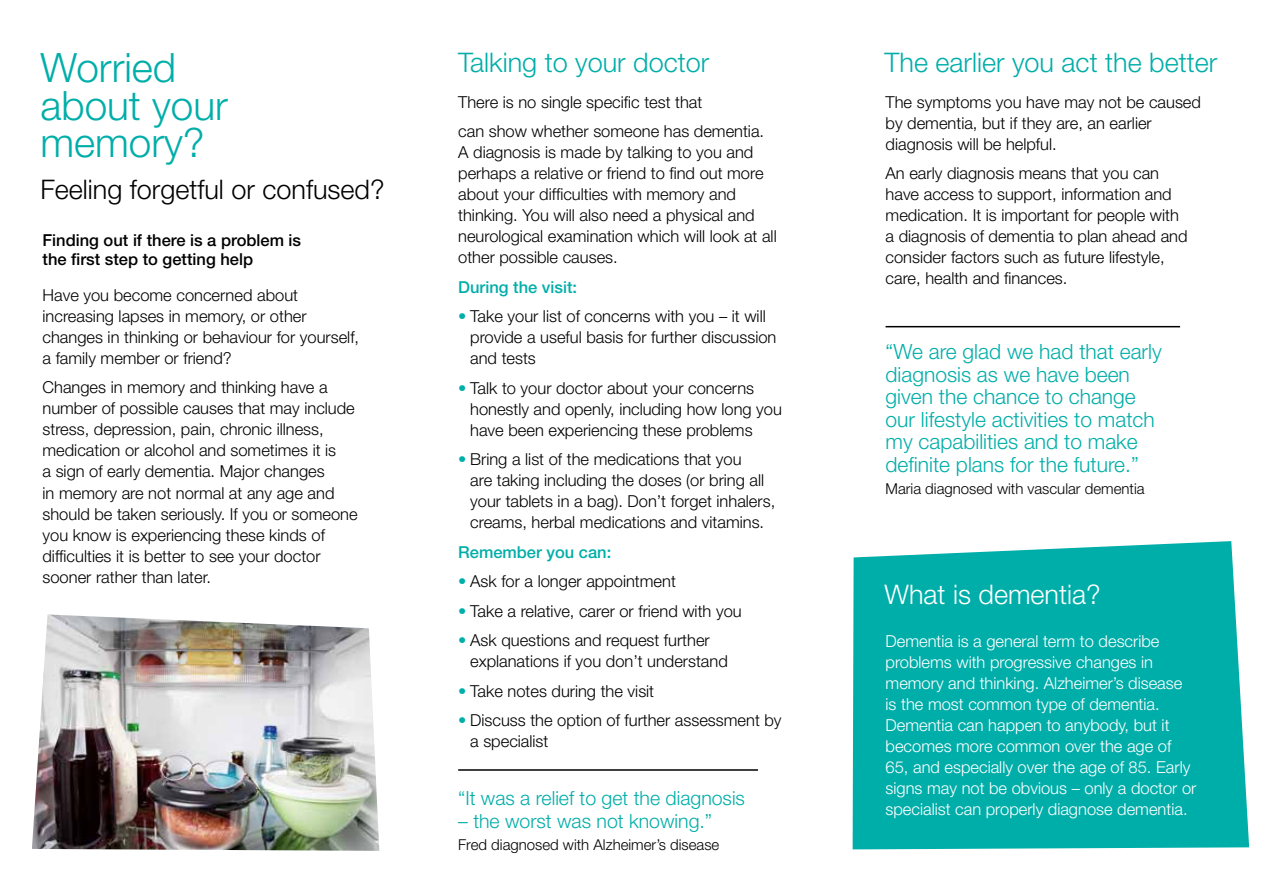
<style>
.page{position:relative;width:1263px;height:893px;background:#fff}
.page>*{position:absolute;margin:0;border:0;box-sizing:border-box;transform-origin:0 0}
.t1{font:300 40.5px/37.5px "Helvetica Neue LT Pro";color:#00aea9}
.t2{font:300 27px "Helvetica Neue LT Pro";color:#00aea9}
.t3{font:300 27px "Helvetica Neue LT Pro";color:#000}
.t4{font:300 27px "Helvetica Neue LT Pro";color:#fff}
.t5{font:300 21px/22.5px "Helvetica Neue LT Pro";color:#00aea9}
.t6{font:300 19.5px "Helvetica Neue LT Pro";color:#00aea9}
.t7{font:300 16.5px/21px "Helvetica Neue LT Pro";color:#000}
.t8{font:300 16.5px/21px "Helvetica Neue LT Pro";color:#fff}
.t9{font:500 16.5px/19.8px "Helvetica Neue LT Pro";color:#000}
.t10{font:500 16.5px "Helvetica Neue LT Pro";color:#00aea9}
.t11{font:300 15px "Helvetica Neue LT Pro";color:#000}
.s1{color:#00aea9}
</style>
<div class="page">
<div style="left:853px;top:541px;width:396px;height:308px;background:#00aea9"></div>
<img style="left:32px;top:614px;width:347px;height:237px">
<hr style="left:458px;top:769px;width:300px;height:2px;background:#000">
<hr style="left:885px;top:326px;width:295px;height:1px;background:#000">
<h1 class="t1" style="left:40px;top:48px;width:189px">Worried about your memory?</h1>
<h2 class="t3" style="left:40px;top:173px;width:346px">Feeling forgetful or confused?</h2>
<p class="t9" style="left:43px;top:230px;width:260px">Finding out if there is a problem is the first step to getting help</p>
<p class="t7" style="left:43px;top:284px;width:318px">Have you become concerned about increasing lapses in memory, or other changes in thinking or behaviour for yourself, a family member or friend?</p>
<p class="t7" style="left:43px;top:377px;width:317px">Changes in memory and thinking have a number of possible causes that may include stress, depression, pain, chronic illness, medication or alcohol and sometimes it is<br>a sign of early dementia. Major changes<br>in memory are not normal at any age and should be taken seriously. If you or someone you know is experiencing these kinds of difficulties it is better to see your doctor sooner rather than later.</p>
<h2 class="t2" style="left:458px;top:46px;width:253px">Talking to your doctor</h2>
<h2 class="t2" style="left:884px;top:46px;width:334px">The earlier you act the better</h2>
<p class="t7" style="left:458px;top:87px;width:307px;line-height:29.5px">There is no single specific test that<br>can show whether someone has dementia.</p>
<p class="t7" style="left:458px;top:141px;width:320px">A diagnosis is made by talking to you and perhaps a relative or friend to find out more about your difficulties with memory and thinking. You will also need a physical and neurological examination which will look at all other possible causes.</p>
<p class="t10" style="left:458px;top:277px;width:120px">During the visit:</p>
<p class="t7" style="left:470px;top:305px;width:308px;text-indent:-12px"><span class="s1">•</span> Take your list of concerns with you – it will provide a useful basis for further discussion and tests</p>
<p class="t7" style="left:470px;top:377px;width:313px;text-indent:-12px"><span class="s1">•</span> Talk to your doctor about your concerns honestly and openly, including how long you have been experiencing these problems</p>
<p class="t7" style="left:470px;top:448px;width:307px;text-indent:-12px"><span class="s1">•</span> Bring a list of the medications that you<br>are taking including the doses (or bring all your tablets in a bag). Don’t forget inhalers, creams, herbal medications and vitamins.</p>
<p class="t10" style="left:458px;top:542px;width:155px">Remember you can:</p>
<p class="t7" style="left:458px;top:570px;width:219px"><span class="s1">•</span> Ask for a longer appointment</p>
<p class="t7" style="left:458px;top:600px;width:285px"><span class="s1">•</span> Take a relative, carer or friend with you</p>
<p class="t7" style="left:470px;top:629px;width:259px;text-indent:-12px"><span class="s1">•</span> Ask questions and request further explanations if you don’t understand</p>
<p class="t7" style="left:458px;top:680px;width:197px"><span class="s1">•</span> Take notes during the visit</p>
<p class="t7" style="left:470px;top:709px;width:313px;text-indent:-12px"><span class="s1">•</span> Discuss the option of further assessment by a specialist</p>
<p class="t6" style="left:458px;top:787px;width:288px">“It was a relief to get the diagnosis</p>
<p class="t6" style="left:458px;top:809px;width:255px">– the worst was not knowing.”</p>
<p class="t11" style="left:458px;top:836px;width:263px">Fred diagnosed with Alzheimer’s disease</p>
<p class="t7" style="left:885px;top:91px;width:317px">The symptoms you have may not be caused by dementia, but if they are, an earlier diagnosis will be helpful.</p>
<p class="t7" style="left:885px;top:162px;width:303px">An early diagnosis means that you can have access to support, information and medication. It is important for people with a diagnosis of dementia to plan ahead and consider factors such as future lifestyle, care, health and finances.</p>
<p class="t5" style="left:885px;top:340px;width:278px">“We are glad we had that early diagnosis as we have been given the chance to change our lifestyle activities to match my capabilities and to make definite plans for the future.”</p>
<p class="t11" style="left:885px;top:480px;width:260px">Maria diagnosed with vascular dementia</p>
<h2 class="t4" style="left:884px;top:578px;width:217px">What is dementia?</h2>
<p class="t8" style="left:885px;top:630px;width:312px">Dementia is a general term to describe problems with progressive changes in memory and thinking. Alzheimer’s disease is the most common type of dementia.<br>Dementia can happen to anybody, but it becomes more common over the age of 65, and especially over the age of 85. Early signs may not be obvious – only a doctor or specialist can properly diagnose dementia.</p>
</div>
